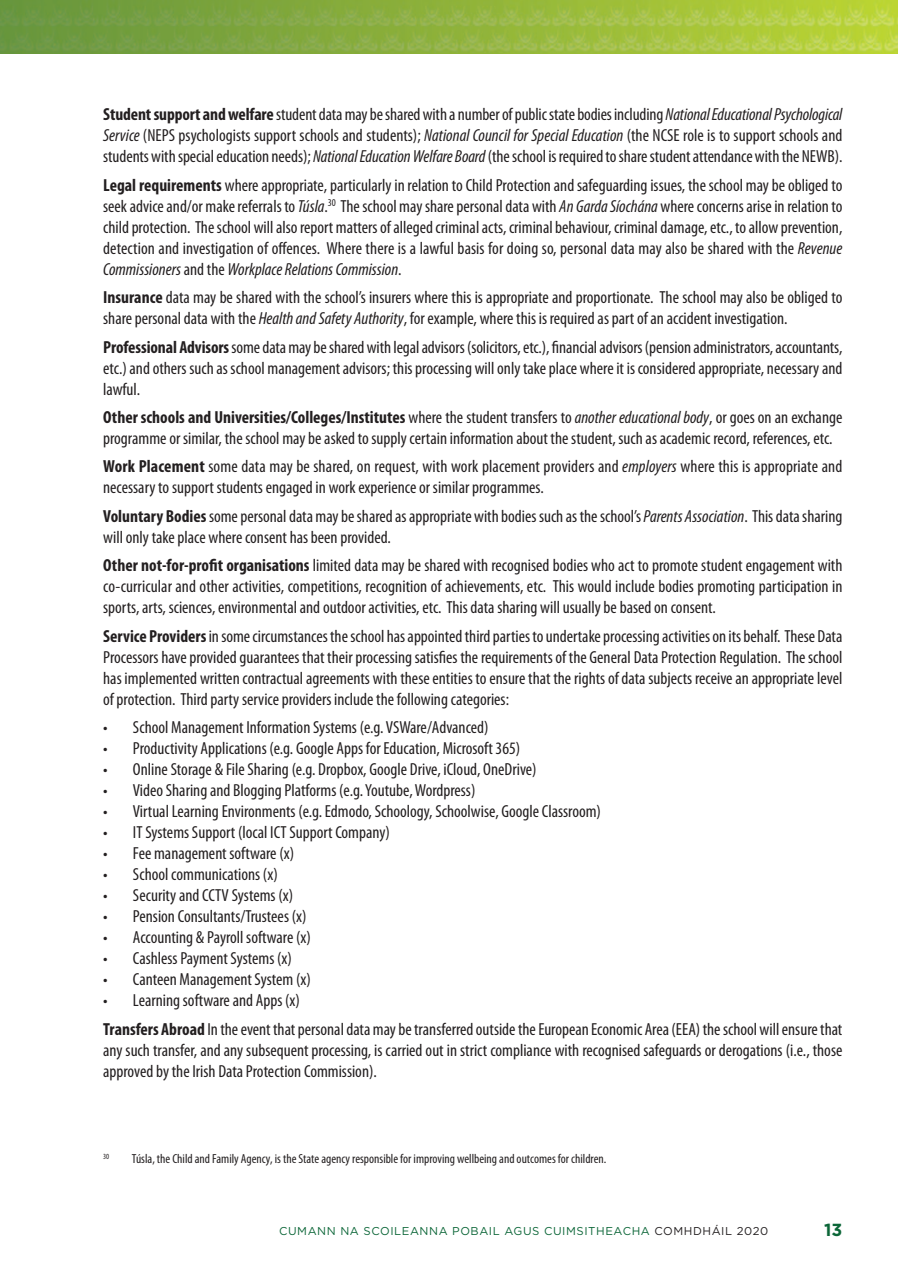
<style>
.page{position:relative;width:898px;height:1270px;background:#fff}
.page>*{position:absolute;margin:0;border:0;box-sizing:border-box;transform-origin:0 0}
.t1{font:condensed 17.5px/21px "Myriad Pro";color:#231f20}
.t2{font:700 17.5px "Gotham";color:#0c6638}
.t3{font:condensed 13.12px "Myriad Pro";color:#231f20}
.t4{font:11.38px "Gotham";letter-spacing:.05em;color:#0c6638}
.t5{font:condensed 7.88px "Myriad Pro";color:#231f20}
.s1{font-weight:700}
.s2{font-style:italic}
.s3{color:#231f20}
</style>
<div class="page">
<img style="left:0;top:0;width:898px;height:54px">
<p class="t1" style="left:103px;top:105px;width:741px;text-align:justify"><span class="s1">Studentsupport andwelfare</span> studentdatamaybesharedwith a numberofpublicstatebodiesincluding <span class="s2">NationalEducationalPsychological Service</span> (NEPS psychologists support schools and students); <span class="s2">National Council for Special Education</span> (the NCSE role is to support schools and studentswith specialeducation needs); <span class="s2">NationalEducationWelfare Board</span>(theschool isrequiredtosharestudentattendancewith the NEWB).</p>
<p class="t1" style="left:103px;top:176px;width:741px;text-align:justify"><span class="s1">Legal requirements</span> where appropriate, particularly in relation to Child Protection and safeguarding issues, the school may be obliged to seekadviceand/ormakereferrals to<span class="s2">Túsla</span>.<sup>30</sup> Theschoolmaysharepersonaldata with <span class="s2">An GardaSíochána</span> whereconcernsarisein relation to childprotection. Theschool willalsoreportmattersofallegedcriminalacts,criminalbehaviour,criminaldamage,etc., toallow prevention, detection and investigation of offences. Where there is a lawful basis for doing so, personal data may also be shared with the <span class="s2">Revenue Commissioners</span> and the <span class="s2">WorkplaceRelationsCommission</span>.</p>
<p class="t1" style="left:103px;top:288px;width:741px"><span class="s1">Insurance</span> data may be shared with the school’s insurers where this is appropriate and proportionate. The school may also be obliged to share personal data with the <span class="s2">HealthandSafety Authority</span>, for example, where this is required as part of an accident investigation.</p>
<p class="t1" style="left:103px;top:338px;width:741px;text-align:justify"><span class="s1">Professional Advisors</span>somedatamaybesharedwith legaladvisors(solicitors,etc.), financialadvisors(pension administrators,accountants, etc.)andothers such as schoolmanagementadvisors; thisprocessing willonlytakeplace whereit is consideredappropriate, necessaryand lawful.</p>
<p class="t1" style="left:103px;top:408px;width:741px"><span class="s1">Other schools and Universities/Colleges/Institutes</span> where the student transfers to <span class="s2">another educational body</span>, or goes on an exchange programme or similar, the school may be asked to supply certain information about the student, such as academic record, references, etc.</p>
<p class="t1" style="left:103px;top:458px;width:741px"><span class="s1">Work Placement</span> some data may be shared, on request, with work placement providers and <span class="s2">employers</span> where this is appropriate and necessary to support students engaged in work experience or similar programmes.</p>
<p class="t1" style="left:103px;top:507px;width:741px"><span class="s1">Voluntary Bodies</span>somepersonaldatamaybesharedasappropriatewith bodiessuch astheschool’s<span class="s2">Parents Association</span>. Thisdatasharing will only take place where consent has been provided.</p>
<p class="t1" style="left:103px;top:556px;width:741px;text-align:justify"><span class="s1">Other not-for-profit organisations</span> limited data may be shared with recognised bodies who act to promote student engagement with co-curricular and other activities, competitions, recognition of achievements, etc. This would include bodies promoting participation in sports, arts, sciences, environmental and outdoor activities, etc. This data sharing will usually be based on consent.</p>
<p class="t1" style="left:103px;top:627px;width:741px;text-align:justify"><span class="s1">Service Providers</span>in somecircumstancestheschool hasappointedthirdpartiestoundertakeprocessingactivitieson itsbehalf. These Data Processors have provided guarantees that their processing satisfies the requirements of the General Data Protection Regulation. The school has implemented written contractual agreements with these entities to ensure that the rights of data subjects receive an appropriate level of protection. Third party service providers include the following categories:</p>
<p class="t1" style="left:103px;top:718px;width:387px">• School Management Information Systems (e.g. VSWare/Advanced)</p>
<p class="t1" style="left:103px;top:739px;width:418px">• Productivity Applications (e.g. Google Apps for Education, Microsoft 365)</p>
<p class="t1" style="left:103px;top:760px;width:435px">• Online Storage &amp; File Sharing (e.g. Dropbox, Google Drive, iCloud, OneDrive)</p>
<p class="t1" style="left:103px;top:781px;width:374px">• Video Sharing and Blogging Platforms (e.g.Youtube,Wordpress)</p>
<p class="t1" style="left:103px;top:802px;width:499px">• Virtual Learning Environments (e.g. Edmodo, Schoology, Schoolwise, Google Classroom)</p>
<p class="t1" style="left:103px;top:823px;width:288px">• IT Systems Support (local ICT Support Company)</p>
<p class="t1" style="left:103px;top:844px;width:192px">• Fee management software (x)</p>
<p class="t1" style="left:103px;top:865px;width:176px">• School communications (x)</p>
<p class="t1" style="left:103px;top:886px;width:191px">• Security and CCTV Systems (x)</p>
<p class="t1" style="left:103px;top:907px;width:205px">• Pension Consultants/Trustees (x)</p>
<p class="t1" style="left:103px;top:928px;width:209px">• Accounting &amp; Payroll software (x)</p>
<p class="t1" style="left:103px;top:949px;width:190px">• Cashless Payment Systems (x)</p>
<p class="t1" style="left:103px;top:970px;width:209px">• Canteen Management System (x)</p>
<p class="t1" style="left:103px;top:988px;width:741px;line-height:28.5px">• Learning software and Apps (x)<br><span class="s1">Transfers Abroad</span> In theevent thatpersonaldatamaybetransferredoutsidetheEuropean Economic Area(EEA) theschoolwillensurethat</p>
<p class="t1" style="left:103px;top:1041px;width:741px">any such transfer, and any subsequent processing, is carried out in strict compliance with recognised safeguards or derogations (i.e., those approved by the Irish Data Protection Commission).</p>
<p class="t5" style="left:103px;top:1153px;width:8px">30</p>
<p class="t3" style="left:132px;top:1153px;width:476px">Túsla, the Child and Family Agency, is the State agency responsible for improving wellbeing and outcomes for children.</p>
<p class="t4" style="left:279px;top:1225px;width:491px">CUMANN NA SCOILEANNA POBAIL AGUS CUIMSITHEACHA <span class="s3">COMHDHÁIL 2020</span></p>
<p class="t2" style="left:824px;top:1220px;width:20px">13</p>
</div>
